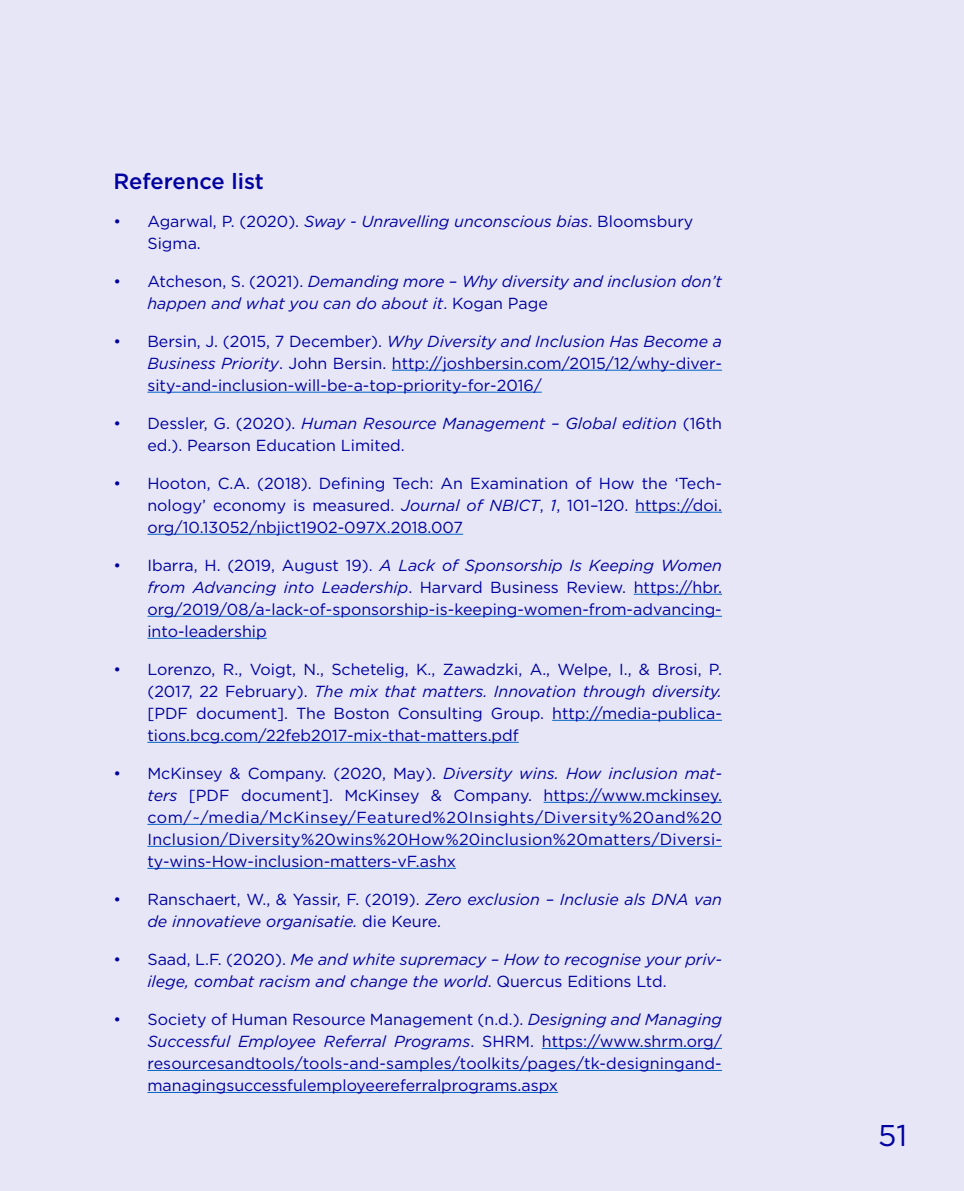
<style>
.page{position:relative;width:964px;height:1191px;background:#e6e6f6}
.page>*{position:absolute;margin:0;border:0;box-sizing:border-box;transform-origin:0 0}
.t1{font:30px "Gotham";color:#0000a0}
.t2{font:500 22px "Gotham";color:#0000a0}
.t3{font:16px/22px "Gotham";color:#0000a0;text-align:justify}
.t4{font:italic 16px/22px "Gotham";color:#0000a0}
.s1{font-style:italic}
.s2{font-style:normal}
</style>
<div class="page">
<hr style="left:392px;top:370px;width:330px;height:1px;background:#0563c1">
<hr style="left:147px;top:392px;width:395px;height:1px;background:#0563c1">
<hr style="left:635px;top:512px;width:87px;height:1px;background:#0563c1">
<hr style="left:147px;top:534px;width:316px;height:1px;background:#0563c1">
<hr style="left:634px;top:594px;width:88px;height:1px;background:#0563c1">
<hr style="left:147px;top:616px;width:575px;height:1px;background:#0563c1">
<hr style="left:147px;top:638px;width:120px;height:1px;background:#0563c1">
<hr style="left:552px;top:720px;width:170px;height:1px;background:#0563c1">
<hr style="left:147px;top:742px;width:372px;height:1px;background:#0563c1">
<hr style="left:543px;top:802px;width:179px;height:1px;background:#0563c1">
<hr style="left:147px;top:824px;width:575px;height:1px;background:#0563c1">
<hr style="left:147px;top:846px;width:575px;height:1px;background:#0563c1">
<hr style="left:147px;top:868px;width:309px;height:1px;background:#0563c1">
<hr style="left:542px;top:1048px;width:180px;height:1px;background:#0563c1">
<hr style="left:147px;top:1070px;width:575px;height:1px;background:#0563c1">
<hr style="left:147px;top:1092px;width:411px;height:1px;background:#0563c1">
<h2 class="t2" style="left:113px;top:168px;width:152px">Reference list</h2>
<p class="t3" style="left:147px;top:209px;width:547px;text-indent:-34px">• Agarwal, P. (2020). <span class="s1">Sway - Unravelling unconscious bias</span>. Bloomsbury<br>Sigma.</p>
<p class="t4" style="left:147px;top:270px;width:576px;text-indent:-34px"><span class="s2">• Atcheson, S. (2021).</span> Demanding more – Why diversity and inclusion don’t happen and what you can do about it<span class="s2">. Kogan Page</span></p>
<p class="t3" style="left:147px;top:329px;width:576px;text-indent:-34px">• Bersin, J. (2015, 7 December). <span class="s1">Why Diversity and Inclusion Has Become a Business Priority</span>. John Bersin. http://joshbersin.com/2015/12/why-diver&shy;sity-and-inclusion-will-be-a-top-priority-for-2016/</p>
<p class="t3" style="left:147px;top:411px;width:576px;text-indent:-34px">• Dessler, G. (2020). <span class="s1">Human Resource Management – Global edition</span> (16th ed.). Pearson Education Limited.</p>
<p class="t3" style="left:147px;top:471px;width:576px;text-indent:-34px">• Hooton, C.A. (2018). Defining Tech: An Examination of How the ‘Tech&shy;nology’ economy is measured. <span class="s1">Journal of NBICT</span>, <span class="s1">1</span>, 101–120. https://doi. org/10.13052/nbjict1902-097X.2018.007</p>
<p class="t3" style="left:147px;top:553px;width:576px;text-indent:-34px">• Ibarra, H. (2019, August 19). <span class="s1">A Lack of Sponsorship Is Keeping Women from Advancing into Leadership</span>. Harvard Business Review. https://hbr. org/2019/08/a-lack-of-sponsorship-is-keeping-women-from-advancing&shy;into-leadership</p>
<p class="t3" style="left:147px;top:657px;width:576px;text-indent:-34px">• Lorenzo, R., Voigt, N., Schetelig, K., Zawadzki, A., Welpe, I., &amp; Brosi, P. (2017, 22 February). <span class="s1">The mix that matters. Innovation through diversity. </span>[PDF document]. The Boston Consulting Group. http://media-publica&shy;tions.bcg.com/22feb2017-mix-that-matters.pdf</p>
<p class="t3" style="left:147px;top:761px;width:576px;text-indent:-34px">• McKinsey &amp; Company. (2020, May). <span class="s1">Diversity wins. How inclusion mat&shy;ters</span> [PDF document]. McKinsey &amp; Company. https://www.mckinsey. com/~/media/McKinsey/Featured%20Insights/Diversity%20and%20<br>Inclusion/Diversity%20wins%20How%20inclusion%20matters/Diversi&shy;ty-wins-How-inclusion-matters-vF.ashx</p>
<p class="t4" style="left:147px;top:888px;width:576px;text-indent:-34px"><span class="s2">• Ranschaert, W., &amp; Yassir, F. (2019).</span> Zero exclusion – Inclusie als DNA van de innovatieve organisatie. <span class="s2">die Keure.</span></p>
<p class="t4" style="left:147px;top:948px;width:576px;text-indent:-34px"><span class="s2">• Saad, L.F. (2020).</span> Me and white supremacy – How to recognise your priv&shy;ilege, combat racism and change the world<span class="s2">. Quercus Editions Ltd.</span></p>
<p class="t3" style="left:147px;top:1007px;width:576px;text-indent:-34px">• Society of Human Resource Management (n.d.). <span class="s1">Designing and Managing Successful Employee Referral Programs</span>. SHRM. https://www.shrm.org/ resourcesandtools/tools-and-samples/toolkits/pages/tk-designingand&shy;managingsuccessfulemployeereferralprograms.aspx</p>
<h1 class="t1" style="left:878px;top:1115px;width:31px">51</h1>
</div>
